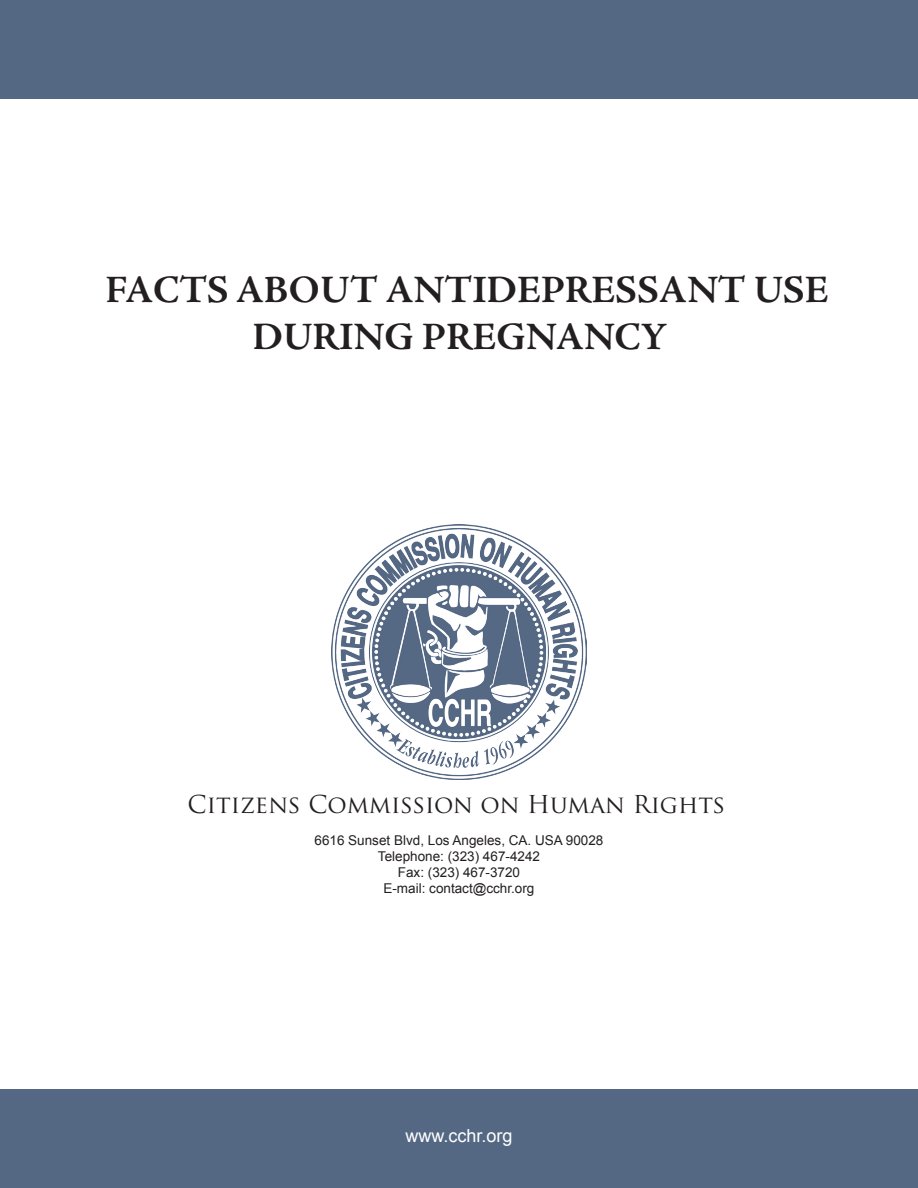
<style>
.page{position:relative;width:918px;height:1188px;background:#fff}
.page>*{position:absolute;margin:0;border:0;box-sizing:border-box;transform-origin:0 0}
.t1{font:700 39px/46.8px "Adobe Jenson Pro";color:#231f20;text-align:center}
.t2{font:24px "Trajan Pro";color:#231f20}
.t3{font:18px "Arial";color:#fff}
.t4{font:13.5px/16.2px "Arial";color:#231f20;text-align:center}
</style>
<div class="page">
<div style="left:0;top:1090px;width:918px;height:98px;background:#546884"></div>
<div style="left:0;top:0;width:918px;height:98px;background:#546884"></div>
<img style="left:332px;top:525px;width:254px;height:255px">
<h1 class="t1" style="left:106px;top:267px;width:724px">FACTS ABOUT ANTIDEPRESSANT USE<br>DURING PREGNANCY</h1>
<h2 class="t2" style="left:188px;top:789px;width:539px">Citizens Commission on Human Rights</h2>
<p class="t4" style="left:315px;top:832px;width:290px">6616 Sunset Blvd, Los Angeles, CA. USA 90028<br>Telephone: (323) 467-4242<br>Fax: (323) 467-3720<br>E-mail: contact@cchr.org</p>
<h3 class="t3" style="left:405px;top:1124px;width:109px">www.cchr.org</h3>
</div>
